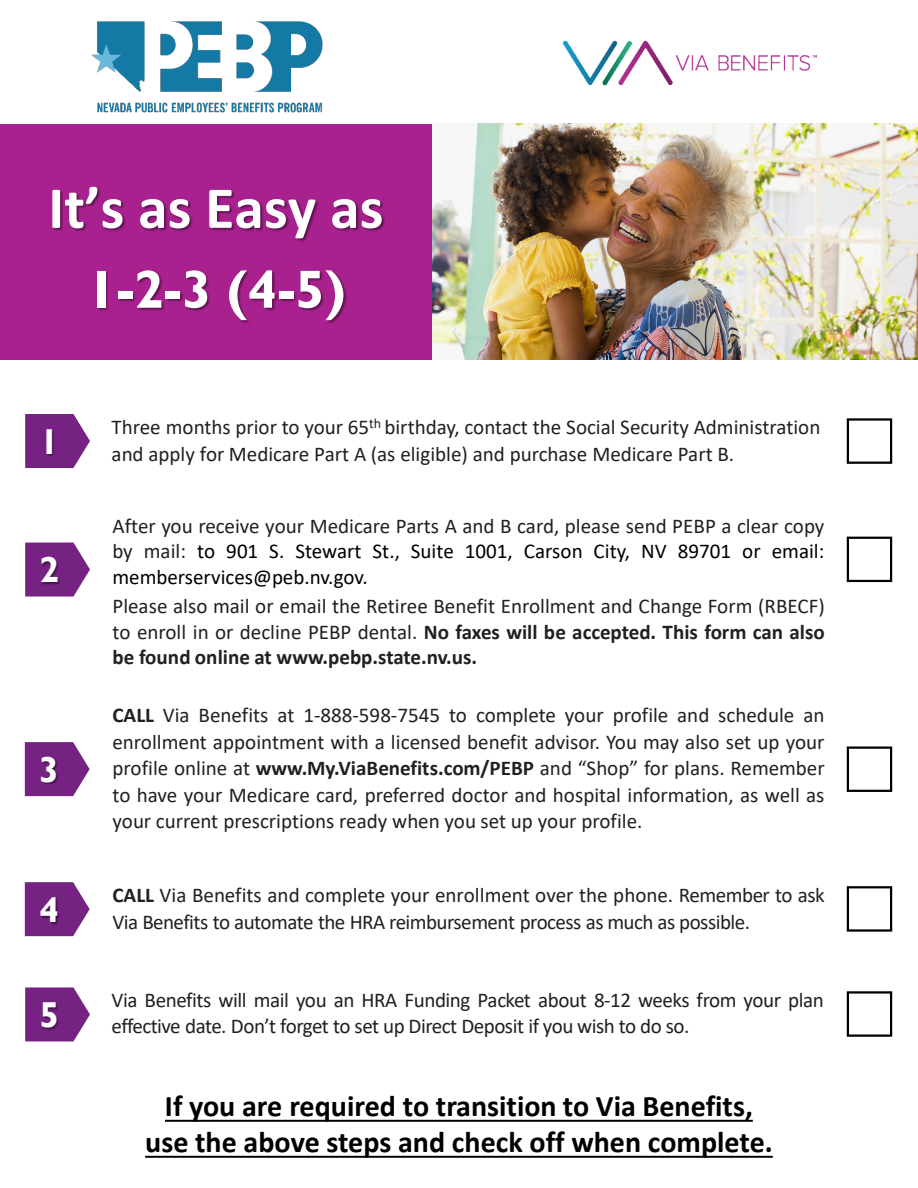
<style>
.page{position:relative;width:918px;height:1188px;background:#fff}
.page>*{position:absolute;margin:0;border:0;box-sizing:border-box;transform-origin:0 0}
.t1{font:700 60px "Calibri";color:#fff}
.t2{font:700 54px "Gill Sans";color:#fff}
.t3{font:700 36px "Gill Sans";color:#fff}
.t4{font:700 30px "Calibri";color:#000}
.t5{font:21px/26.4px "Calibri";letter-spacing:-.01em;color:#231f20;text-align:justify}
.t6{font:21px/25.2px "Calibri";color:#000;text-align:justify}
.t7{font:21px "Calibri";letter-spacing:-.03em;color:#231f20}
.s1{color:#231f20}
.s2{font-weight:700}
</style>
<div class="page">
<div style="left:0;top:124px;width:432px;height:236px;background:#a9218e"></div>
<img style="left:53px;top:187px;width:332px;height:51px">
<img style="left:98px;top:272px;width:3px;height:39px">
<img style="left:101px;top:272px;width:29px;height:39px">
<img style="left:130px;top:271px;width:18px;height:40px">
<img style="left:148px;top:271px;width:96px;height:52px">
<img style="left:244px;top:271px;width:18px;height:52px">
<img style="left:262px;top:238px;width:85px;height:85px">
<img style="left:432px;top:124px;width:486px;height:236px">
<img style="left:564px;top:40px;width:252px;height:46px">
<img style="left:91px;top:21px;width:232px;height:92px">
<svg style="left:85px;top:433px;width:5px;height:16px"></svg>
<img style="left:25px;top:414px;width:60px;height:54px">
<svg style="left:846px;top:418px;width:47px;height:46px"></svg>
<svg style="left:84px;top:760px;width:6px;height:18px"></svg>
<img style="left:24px;top:742px;width:60px;height:55px">
<svg style="left:846px;top:746px;width:47px;height:46px"></svg>
<svg style="left:84px;top:900px;width:6px;height:18px"></svg>
<img style="left:24px;top:882px;width:60px;height:55px">
<svg style="left:846px;top:886px;width:47px;height:46px"></svg>
<svg style="left:85px;top:1006px;width:5px;height:17px"></svg>
<img style="left:25px;top:987px;width:60px;height:55px">
<svg style="left:846px;top:991px;width:47px;height:46px"></svg>
<svg style="left:85px;top:561px;width:5px;height:17px"></svg>
<img style="left:25px;top:542px;width:60px;height:55px">
<svg style="left:846px;top:536px;width:47px;height:47px"></svg>
<svg style="left:165px;top:1120px;width:588px;height:2px"></svg>
<svg style="left:145px;top:1156px;width:628px;height:2px"></svg>
<p class="t1" style="left:48px;top:165px;width:337px">It’s as Easy as</p>
<p class="t2" style="left:86px;top:257px;width:261px">1-2-3 (4-5)</p>
<p class="t3" style="left:39px;top:420px;width:21px">1</p>
<p class="t3" style="left:39px;top:549px;width:21px">2</p>
<p class="t3" style="left:39px;top:748px;width:21px">3</p>
<p class="t3" style="left:39px;top:888px;width:21px">4</p>
<p class="t3" style="left:39px;top:994px;width:21px">5</p>
<p class="t5" style="left:112px;top:414px;width:710px">Three months prior to your 65<sup>th</sup> birthday, contact the Social Security Administration</p>
<p class="t5" style="left:112px;top:440px;width:624px">and apply for Medicare Part A (as eligible) and purchase Medicare Part B.</p>
<p class="t6" style="left:112px;top:513px;width:713px"><span class="s1">After you receive your Medicare Parts A and B card, please send PEBP a clear copy by mail:</span> to 901 S. Stewart St., Suite 1001, Carson City, NV 89701 or email: memberservices@peb.nv.gov.</p>
<p class="t5" style="left:113px;top:593px;width:714px;line-height:25.2px">Please also mail or email the Retiree Benefit Enrollment and Change Form (RBECF) to enroll in or decline PEBP dental. <span class="s2">No faxes will be accepted. This form can also be found online at www.pebp.state.nv.us.</span></p>
<p class="t5" style="left:112px;top:702px;width:714px"><span class="s2">CALL</span> Via Benefits at 1-888-598-7545 to complete your profile and schedule an enrollment appointment with a licensed benefit advisor. You may also set up your profile online at <span class="s2">www.My.ViaBenefits.com/PEBP</span> and “Shop” for plans. Remember to have your Medicare card, preferred doctor and hospital information, as well as your current prescriptions ready when you set up your profile.</p>
<p class="t5" style="left:112px;top:882px;width:714px"><span class="s2">CALL</span> Via Benefits and complete your enrollment over the phone. Remember to ask</p>
<p class="t7" style="left:112px;top:907px;width:639px">Via Benefits to automate the HRA reimbursement process as much as possible.</p>
<p class="t5" style="left:112px;top:986px;width:714px">Via Benefits will mail you an HRA Funding Packet about 8-12 weeks from your plan</p>
<p class="t7" style="left:112px;top:1012px;width:579px">effective date. Don’t forget to set up Direct Deposit if you wish to do so.</p>
<p class="t4" style="left:165px;top:1085px;width:589px">If you are required to transition to Via Benefits,</p>
<p class="t4" style="left:145px;top:1121px;width:629px">use the above steps and check off when complete.</p>
</div>
